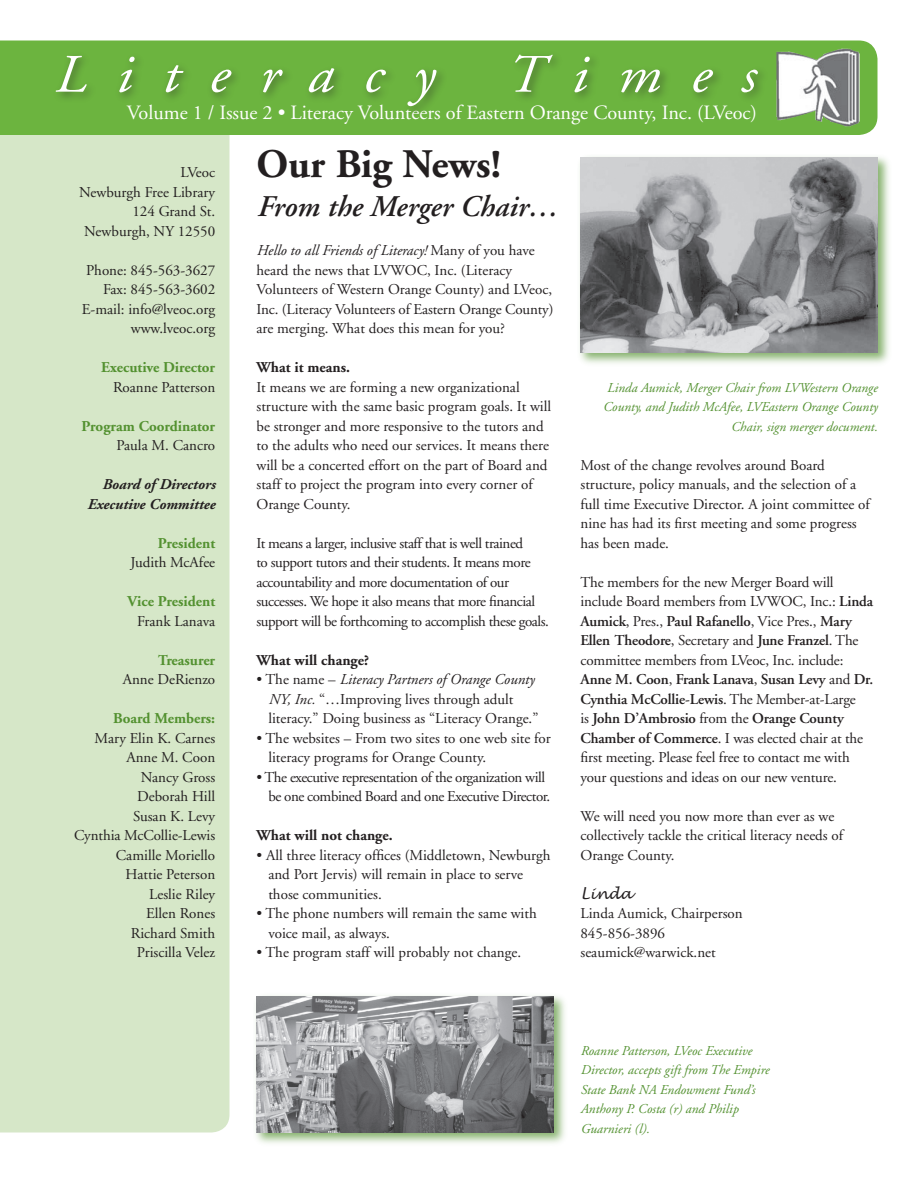
<style>
.page{position:relative;width:918px;height:1188px;background:#fff}
.page>*{position:absolute;margin:0;border:0;box-sizing:border-box;transform-origin:0 0}
.t1{font:italic 54px "Adobe Garamond";letter-spacing:.5em;color:#fff;scale:1.1 1}
.Headline{font:700 40.5px "Adobe Garamond";color:#231f20}
.by_line{font:italic 600 30px "Adobe Garamond";color:#231f20}
.t2{font:20.25px "Adobe Garamond";color:#fff}
.Body_Text{font:15px/19.5px "Adobe Garamond";color:#231f20}
.Body_Text-2{font:15px/19.5px "Adobe Garamond";letter-spacing:-.03em;color:#231f20}
.Body_Text-3{font:700 15px/19.5px "Adobe Garamond";color:#539130;text-align:right}
.Body_Text-4{font:700 15px "Adobe Garamond";color:#231f20}
.Body_Text-5{font:italic 700 15px/19.5px "Adobe Garamond";color:#231f20;text-align:right}
.Body_Text-6{font:italic 15px "Lucida Handwriting";color:#231f20}
.Captions{font:italic 13.5px/19.5px "Adobe Garamond";color:#539130;text-align:right}
.s1{font-weight:400;color:#231f20}
.s2{font-weight:700;color:#539130}
.s3{font-style:italic}
.s4{font-weight:600}
</style>
<div class="page">
<div style="left:0;top:135px;width:230px;height:997px;background:#d6e7c8"></div>
<div style="left:0;top:40px;width:878px;height:95px;background:#6cb43f"></div>
<img style="left:776px;top:49px;width:84px;height:77px">
<div style="left:577px;top:154px;width:315px;height:214px;background:#539130;opacity:.7"></div>
<img style="left:580px;top:157px;width:298px;height:195px">
<div style="left:52px;top:49px;width:717px;height:70px;background:#231f20;opacity:.5"></div>
<div style="left:253px;top:992px;width:315px;height:156px;background:#539130;opacity:.7"></div>
<img style="left:256px;top:996px;width:298px;height:137px">
<p class="t1" style="left:53px;top:46px;width:347px">Literacy</p>
<p class="t1" style="left:504px;top:46px;width:229px">Times</p>
<p class="t2" style="left:127px;top:102px;width:632px">Volume 1 / Issue 2 • Literacy Volunteers of Eastern Orange County, Inc. (LVeoc)</p>
<p class="Body_Text" style="left:79px;top:163px;width:138px;text-align:right">LVeoc<br>Newburgh Free Library<br>124 Grand St.<br>Newburgh, NY 12550</p>
<p class="Body_Text" style="left:82px;top:260px;width:135px;text-align:right">Phone: 845-563-3627<br>Fax: 845-563-3602<br>E-mail: info@lveoc.org www.lveoc.org</p>
<p class="Body_Text-3" style="left:101px;top:358px;width:115px">Executive Director<br><span class="s1">Roanne Patterson</span></p>
<p class="Body_Text-3" style="left:82px;top:416px;width:135px">Program Coordinator<br><span class="s1">Paula M. Cancro</span></p>
<p class="Body_Text-5" style="left:87px;top:475px;width:129px">Board of Directors<br>Executive Committee</p>
<p class="Body_Text" style="left:130px;top:533px;width:86px;text-align:right"><span class="s2">President<br></span>Judith McAfee</p>
<p class="Body_Text-3" style="left:128px;top:592px;width:89px">Vice President<br><span class="s1">Frank Lanava</span></p>
<p class="Body_Text" style="left:123px;top:650px;width:94px;text-align:right"><span class="s2">Treasurer<br></span>Anne DeRienzo</p>
<p class="Body_Text-3" style="left:113px;top:709px;width:103px">Board Members:</p>
<p class="Body_Text" style="left:95px;top:728px;width:122px">Mary Elin K. Carnes</p>
<p class="Body_Text" style="left:126px;top:748px;width:90px">Anne M. Coon</p>
<p class="Body_Text" style="left:141px;top:767px;width:76px">Nancy Gross</p>
<p class="Body_Text" style="left:137px;top:787px;width:79px">Deborah Hill</p>
<p class="Body_Text" style="left:133px;top:806px;width:84px">Susan K. Levy</p>
<p class="Body_Text" style="left:74px;top:826px;width:142px">Cynthia McCollie-Lewis</p>
<p class="Body_Text" style="left:116px;top:845px;width:101px">Camille Moriello</p>
<p class="Body_Text" style="left:126px;top:865px;width:91px">Hattie Peterson</p>
<p class="Body_Text" style="left:149px;top:884px;width:68px">Leslie Riley</p>
<p class="Body_Text" style="left:146px;top:904px;width:70px">Ellen Rones</p>
<p class="Body_Text" style="left:131px;top:923px;width:86px">Richard Smith</p>
<p class="Body_Text" style="left:137px;top:943px;width:80px">Priscilla Velez</p>
<p class="Headline" style="left:256px;top:142px;width:246px">Our Big News!</p>
<p class="by_line" style="left:256px;top:190px;width:303px">From the Merger Chair…</p>
<p class="Body_Text" style="left:256px;top:241px;width:298px"><span class="s3">Hello to all Friends of Literacy!</span> Many of you have heard the news that LVWOC, Inc. (Literacy Volunteers of Western Orange County) and LVeoc, Inc. (Literacy Volunteers of Eastern Orange County) are merging. What does this mean for you?</p>
<p class="Body_Text-4" style="left:256px;top:359px;width:95px">What it means.</p>
<p class="Body_Text" style="left:256px;top:377px;width:296px">It means we are forming a new organizational structure with the same basic program goals. It will be stronger and more responsive to the tutors and to the adults who need our services. It means there will be a concerted effort on the part of Board and staff to project the program into every corner of Orange County.</p>
<p class="Body_Text-2" style="left:256px;top:533px;width:294px">It means a larger, inclusive staff that is well trained<br>to support tutors and their students. It means more accountability and more documentation of our successes. We hope it also means that more financial support will be forthcoming to accomplish these goals.</p>
<p class="Body_Text-4" style="left:256px;top:652px;width:114px">What will change?</p>
<p class="Body_Text" style="left:268px;top:670px;width:272px;text-indent:-12px">• The name – <span class="s3">Literacy Partners of Orange County<br>NY, Inc.</span> “…Improving lives through adult literacy.” Doing business as “Literacy Orange.”</p>
<p class="Body_Text" style="left:268px;top:728px;width:284px;text-indent:-12px">• The websites – From two sites to one web site for literacy programs for Orange County.</p>
<p class="Body_Text-2" style="left:268px;top:767px;width:283px;text-indent:-12px">• The executive representation of the organization will be one combined Board and one Executive Director.</p>
<p class="Body_Text-4" style="left:256px;top:827px;width:138px">What will not change.</p>
<p class="Body_Text" style="left:268px;top:845px;width:284px;text-indent:-12px">• All three literacy offices (Middletown, Newburgh and Port Jervis) will remain in place to serve those communities.</p>
<p class="Body_Text" style="left:268px;top:904px;width:270px;text-indent:-12px">• The phone numbers will remain the same with voice mail, as always.</p>
<p class="Body_Text" style="left:256px;top:943px;width:266px">• The program staff will probably not change.</p>
<p class="Captions" style="left:603px;top:378px;width:276px">Linda Aumick, Merger Chair from LVWestern Orange<br>County, and Judith McAfee, LVEastern Orange County<br>Chair, sign merger document.</p>
<p class="Body_Text" style="left:580px;top:455px;width:291px">Most of the change revolves around Board structure, policy manuals, and the selection of a full time Executive Director. A joint committee of nine has had its first meeting and some progress has been made.</p>
<p class="Body_Text" style="left:580px;top:572px;width:294px">The members for the new Merger Board will include Board members from LVWOC, Inc.: <span class="s4">Linda Aumick</span>, Pres., <span class="s4">Paul Rafanello</span>, Vice Pres., <span class="s4">Mary Ellen Theodore</span>, Secretary and <span class="s4">June Franzel</span>. The committee members from LVeoc, Inc. include:<br><span class="s4">Anne M. Coon</span>, <span class="s4">Frank Lanava</span>, <span class="s4">Susan Levy</span> and <span class="s4">Dr.<br>Cynthia McCollie-Lewis</span>. The Member-at-Large<br>is <span class="s4">John D’Ambrosio</span> from the <span class="s4">Orange County Chamber of Commerce</span>. I was elected chair at the first meeting. Please feel free to contact me with your questions and ideas on our new venture.</p>
<p class="Body_Text" style="left:580px;top:806px;width:264px">We will need you now more than ever as we collectively tackle the critical literacy needs of<br>Orange County.</p>
<p class="Body_Text-6" style="left:580px;top:884px;width:53px">Linda</p>
<p class="Body_Text" style="left:580px;top:904px;width:164px">Linda Aumick, Chairperson</p>
<p class="Body_Text" style="left:580px;top:923px;width:137px">845-856-3896 seaumick@warwick.net</p>
<p class="Captions" style="left:580px;top:1041px;width:190px;text-align:left">Roanne Patterson, LVeoc Executive<br>Director, accepts gift from The Empire<br>State Bank NA Endowment Fund’s<br>Anthony P. Costa (r) and Philip<br>Guarnieri (l).</p>
</div>
